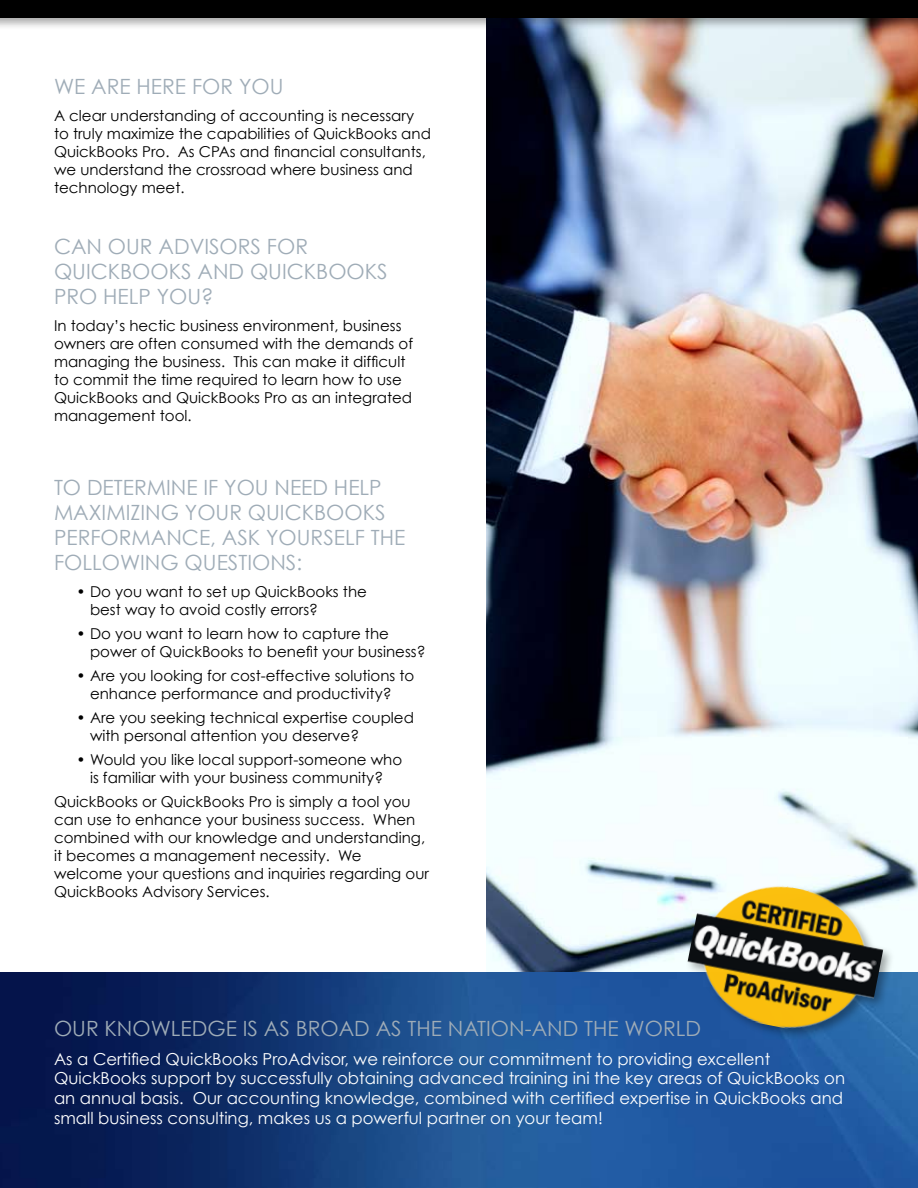
<style>
.page{position:relative;width:918px;height:1188px;background:#fff}
.page>*{position:absolute;margin:0;border:0;box-sizing:border-box;transform-origin:0 0}
.t1{font:21px/25.2px "Century Gothic";color:#9facb7}
.t2{font:16.5px/19.8px "Century Gothic";color:#fff}
.t3{font:15px/18px "Century Gothic";color:#000}
</style>
<div class="page">
<img style="left:486px;top:31px;width:432px;height:941px">
<img style="left:0;top:972px;width:918px;height:216px">
<div style="left:0;top:0;width:918px;height:31px;background:#000;opacity:.35"></div>
<div style="left:0;top:0;width:918px;height:18px;background:#000"></div>
<img style="left:679px;top:871px;width:213px;height:173px">
<h1 class="t1" style="left:54px;top:73px;width:227px">We Are H ere For You</h1>
<p class="t3" style="left:54px;top:106px;width:378px">A clear understanding of accounting is necessary to truly maximize the capabilities of QuickBooks and QuickBooks Pro. As CPAs and financial consultants, we understand the crossroad where business and technology meet.</p>
<h1 class="t1" style="left:54px;top:233px;width:333px">Can Our Adviso rs Fo r<br>QuickBooks and QuickBooks<br>Pro H elp You ?</h1>
<p class="t3" style="left:54px;top:317px;width:361px">In today’s hectic business environment, business owners are often consumed with the demands of managing the business. This can make it difficult to commit the time required to learn how to use QuickBooks and QuickBooks Pro as an integrated management tool.</p>
<h1 class="t1" style="left:54px;top:474px;width:353px">To determi ne if you need h elp maximizing you r QuickBooks performance, ask you rself the followi ng qu estions:</h1>
<p class="t3" style="left:90px;top:583px;width:278px;text-indent:-14px">• Do you want to set up QuickBooks the best way to avoid costly errors?</p>
<p class="t3" style="left:90px;top:625px;width:337px;text-indent:-14px">• Do you want to learn how to capture the power of QuickBooks to benefit your business?</p>
<p class="t3" style="left:90px;top:667px;width:326px;text-indent:-14px">• Are you looking for cost-effective solutions to enhance performance and productivity?</p>
<p class="t3" style="left:90px;top:709px;width:325px;text-indent:-14px">• Are you seeking technical expertise coupled with personal attention you deserve?</p>
<p class="t3" style="left:76px;top:751px;width:327px;text-align:center">• Would you like local support-someone who is familiar with your business community?</p>
<p class="t3" style="left:54px;top:793px;width:377px">QuickBooks or QuickBooks Pro is simply a tool you can use to enhance your business success. When combined with our knowledge and understanding, it becomes a management necessity. We welcome your questions and inquiries regarding our QuickBooks Advisory Services.</p>
<h1 class="t1" style="left:54px;top:1015px;width:284px">Our Knowledge Is As Broad</h1>
<h1 class="t1" style="left:376px;top:1015px;width:85px">As Th e Natio</h1>
<h1 class="t1" style="left:509px;top:1015px;width:190px">n-And Th e Wo rld</h1>
<p class="t2" style="left:54px;top:1048px;width:793px">As a Certified QuickBooks ProAdvisor, we reinforce our commitment to providing excellent QuickBooks support by successfully obtaining advanced training ini the key areas of QuickBooks on an annual basis. Our accounting knowledge, combined with certified expertise in QuickBooks and small business consulting, makes us a powerful partner on your team!</p>
</div>
